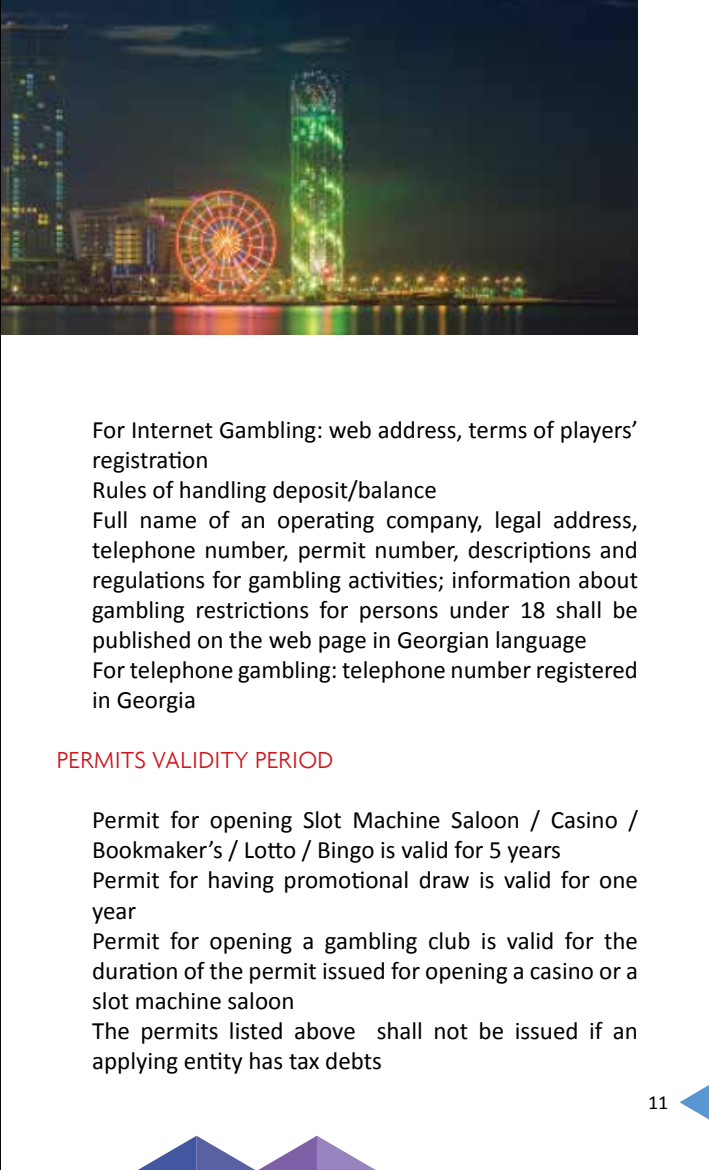
<style>
.page{position:relative;width:709px;height:1170px;background:#fff}
.page>*{position:absolute;margin:0;border:0;box-sizing:border-box;transform-origin:0 0}
.t1{font:25px/30px "Calibri";color:#000}
.t2{font:300 25px "Agenda";letter-spacing:.015em;color:#ce171e}
.t3{font:20px "Calibri";color:#000}
</style>
<div class="page">
<svg style="left:679px;top:1085px;width:30px;height:34px"></svg>
<img style="left:1px;top:0;width:636px;height:334px">
<svg style="left:139px;top:1135px;width:235px;height:34px"></svg>
<hr style="left:0;top:0;width:1px;height:1169px;background:#000">
<p class="t1" style="left:92px;top:415px;width:547px">For Internet Gambling: web address, terms of players’ registration<br>Rules of handling deposit/balance<br>Full name of an operating company, legal address, telephone number, permit number, descriptions and regulations for gambling activities; information about gambling restrictions for persons under 18 shall be published on the web page in Georgian language<br>For telephone gambling: telephone number registered in Georgia</p>
<p class="t2" style="left:57px;top:745px;width:278px">PERMITS VALIDITY PERIOD</p>
<p class="t1" style="left:92px;top:805px;width:547px">Permit for opening Slot Machine Saloon / Casino / Bookmaker’s / Lotto / Bingo is valid for 5 years<br>Permit for having promotional draw is valid for one year<br>Permit for opening a gambling club is valid for the duration of the permit issued for opening a casino or a slot machine saloon<br>The permits listed above shall not be issued if an applying entity has tax debts</p>
<p class="t3" style="left:648px;top:1089px;width:22px">11</p>
</div>
